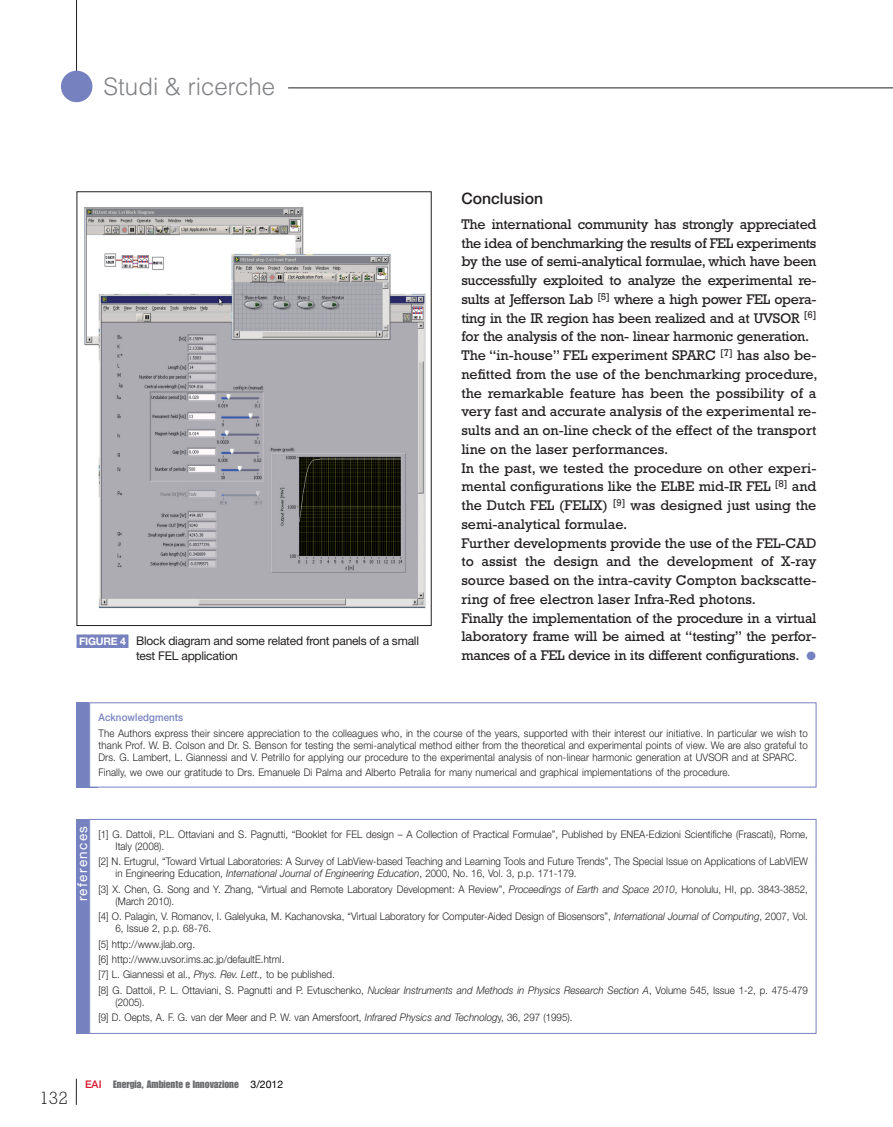
<style>
.page{position:relative;width:893px;height:1127px;background:#fff}
.page>*{position:absolute;margin:0;border:0;box-sizing:border-box;transform-origin:0 0}
.t1{font:300 24px "Helvetica";color:#808285}
.t2{font:300 18px "Rockwell";color:#231f20}
.t3{font:500 15.75px "Helvetica Neue";color:#231f20}
.t4{font:14.25px/18.8px "Rockwell";color:#231f20}
.t5{font:13.5px "Helvetica Neue";letter-spacing:.1em;color:#fff}
.t6{font:12px/14.2px "Helvetica Neue";letter-spacing:-.02em;color:#231f20}
.t7{font:300 10.5px/12px "Helvetica Neue";color:#231f20;scale:.93 1}
.t8{font:10.5px "Impact";color:#6c6d70}
.t9{font:500 10.5px "Helvetica Neue";letter-spacing:.01em;color:#7681bf;scale:.93 1}
.s1{font-weight:700;font-size:10.5px;color:#fff}
.s2{color:#7681bf}
.s3{font-style:italic}
.s4{font-family:"Helvetica Neue";font-weight:500;color:#d7162e}
.s5{font-family:"Helvetica Neue";color:#000}
</style>
<div class="page">
<hr style="left:76px;top:0;width:1px;height:88px;background:#231f20">
<hr style="left:288px;top:88px;width:605px;height:1px;background:#231f20">
<div style="left:61px;top:71px;width:31px;height:31px;background:#7681bf;border-radius:50%"></div>
<svg style="left:76px;top:1079px;width:1px;height:26px"></svg>
<div style="left:77px;top:819px;width:21px;height:215px;background:#7681bf"></div>
<div style="left:90px;top:819px;width:726px;height:214px;background:#fff"></div>
<div style="left:89px;top:819px;width:727px;height:215px;border:1px solid #7681bf"></div>
<div style="left:77px;top:702px;width:21px;height:85px;background:#7681bf"></div>
<div style="left:90px;top:703px;width:726px;height:84px;background:#fff"></div>
<div style="left:89px;top:702px;width:727px;height:85px;border:1px solid #7681bf"></div>
<img style="left:84px;top:207px;width:342px;height:402px">
<div style="left:77px;top:191px;width:355px;height:435px;border:1px solid #231f20"></div>
<div style="left:77px;top:634px;width:51px;height:14px;background:#7681bf"></div>
<h1 class="t1" style="left:104px;top:77px;width:173px">Studi &amp; ricerche</h1>
<p class="t6" style="left:136px;top:635px;width:284px;text-indent:-57px"><span class="s1">FIGURE 4</span> Block diagram and some related front panels of a small test FEL application</p>
<h3 class="t3" style="left:461px;top:192px;width:83px">Conclusion</h3>
<p class="t4" style="left:461px;top:216px;width:358px">The international community has strongly appreciated the idea of benchmarking the results of FEL experiments by the use of semi-analytical formulae, which have been successfully exploited to analyze the experimental re&shy;sults at Jefferson Lab <sup>[5]</sup> where a high power FEL opera&shy;ting in the IR region has been realized and at UVSOR <sup>[6] </sup>for the analysis of the non- linear harmonic generation.<br>The “in-house” FEL experiment SPARC <sup>[7]</sup> has also be&shy;nefitted from the use of the benchmarking procedure, the remarkable feature has been the possibility of a very fast and accurate analysis of the experimental re&shy;sults and an on-line check of the effect of the transport line on the laser performances.<br>In the past, we tested the procedure on other experi&shy;mental configurations like the ELBE mid-IR FEL <sup>[8]</sup> and the Dutch FEL (FELIX) <sup>[9]</sup> was designed just using the semi-analytical formulae.<br>Further developments provide the use of the FEL-CAD to assist the design and the development of X-ray source based on the intra-cavity Compton backscatte&shy;ring of free electron laser Infra-Red photons.<br>Finally the implementation of the procedure in a virtual laboratory frame will be aimed at “testing” the perfor&shy;mances of a FEL device in its different configurations. <span class="s2">●</span></p>
<p class="t9" style="left:99px;top:714px;width:93px">Acknowledgments</p>
<p class="t7" style="left:99px;top:728px;width:764px;text-align:justify">The Authors express their sincere appreciation to the colleagues who, in the course of the years, supported with their interest our initiative. In particular we wish to thank Prof. W. B. Colson and Dr. S. Benson for testing the semi-analytical method either from the theoretical and experimental points of view. We are also grateful to Drs. G. Lambert, L. Giannessi and V. Petrillo for applying our procedure to the experimental analysis of non-linear harmonic generation at UVSOR and at SPARC.</p>
<p class="t7" style="left:99px;top:767px;width:681px">Finally, we owe our gratitude to Drs. Emanuele Di Palma and Alberto Petralia for many numerical and graphical implementations of the procedure.</p>
<p class="t5" style="left:78px;top:901px;width:77px;rotate:-90deg">references</p>
<p class="t7" style="left:116px;top:829px;width:746px;text-indent:-17px">[1] G. Dattoli, P.L. Ottaviani and S. Pagnutti, “Booklet for FEL design – A Collection of Practical Formulae”, Published by ENEA-Edizioni Scientifiche (Frascati), Rome,<br>Italy (2008).</p>
<p class="t7" style="left:116px;top:856px;width:746px;text-indent:-17px">[2] N. Ertugrul, “Toward Virtual Laboratories: A Survey of LabView-based Teaching and Learning Tools and Future Trends”, The Special Issue on Applications of LabVIEW in Engineering Education, <span class="s3">International Journal of Engineering Education</span>, 2000, No. 16, Vol. 3, p.p. 171-179.</p>
<p class="t7" style="left:116px;top:884px;width:746px;text-indent:-17px">[3] X. Chen, G. Song and Y. Zhang, “Virtual and Remote Laboratory Development: A Review”, <span class="s3">Proceedings of Earth and Space 2010</span>, Honolulu, HI, pp. 3843-3852, (March 2010).</p>
<p class="t7" style="left:116px;top:911px;width:746px;text-indent:-17px">[4] O. Palagin, V. Romanov, I. Galelyuka, M. Kachanovska, “Virtual Laboratory for Computer-Aided Design of Biosensors”, <span class="s3">International Journal of Computing</span>, 2007, Vol.<br>6, Issue 2, p.p. 68-76.</p>
<p class="t7" style="left:99px;top:937px;width:764px;line-height:15.5px">[5] http://www.jlab.org.<br>[6] http://www.uvsor.ims.ac.jp/defaultE.html.<br>[7] L. Giannessi et al., <span class="s3">Phys. Rev. Lett.,</span> to be published.<br>[8] G. Dattoli, P. L. Ottaviani, S. Pagnutti and P. Evtuschenko, <span class="s3">Nuclear Instruments and Methods in Physics Research Section A</span>, Volume 545, Issue 1-2, p. 475-479</p>
<p class="t7" style="left:99px;top:995px;width:511px;line-height:15.5px;text-indent:17px">(2005).<br>[9] D. Oepts, A. F. G. van der Meer and P. W. van Amersfoort, <span class="s3">Infrared Physics and Technolog</span>y, 36, 297 (1995).</p>
<h2 class="t2" style="left:39px;top:1091px;width:30px">132</h2>
<p class="t8" style="left:85px;top:1080px;width:200px"><span class="s4">EAI</span> Energia, Ambiente e Innovazione <span class="s5">3/2012</span></p>
</div>
